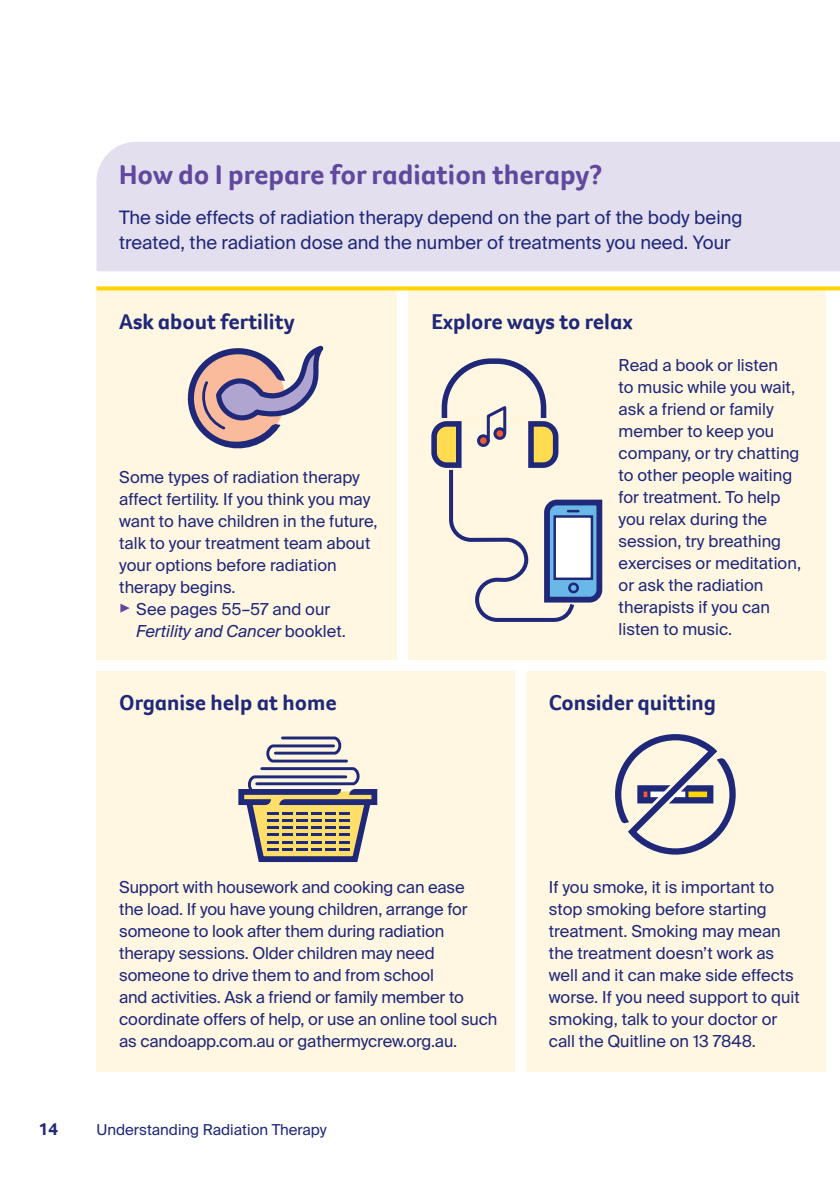
<style>
.page{position:relative;width:840px;height:1191px;background:#fff}
.page>*{position:absolute;margin:0;border:0;box-sizing:border-box;transform-origin:0 0}
.t1{font:700 28px "Foco CC";color:#60489d}
.t2{font:700 22px "Foco CC";color:#1f2879}
.t3{font:18.4px/25px "Suisse Intl";color:#1f2879}
.t4{font:700 18px "Foco CC";color:#1f2879}
.t5{font:16.4px/22px "Suisse Intl";color:#1f2879}
.t6{font:italic 16.4px "Suisse Intl";color:#1f2879}
.t7{font:15px "Suisse Intl";color:#1f2879}
.s1{font-family:"Minion Pro";font-size:19px;color:#60489d}
.s2{font-style:normal}
</style>
<div class="page">
<div style="left:408px;top:290px;width:417px;height:370px;background:#fff7e2"></div>
<div style="left:96px;top:290px;width:301px;height:370px;background:#fff7e2"></div>
<div style="left:96px;top:142px;width:743px;height:129px;background:#e3dfef"></div>
<svg style="left:96px;top:286px;width:743px;height:4px;fill:#ffd400"></svg>
<div style="left:96px;top:671px;width:418px;height:401px;background:#fff7e2"></div>
<div style="left:526px;top:671px;width:299px;height:401px;background:#fff7e2"></div>
<svg style="left:615px;top:734px;width:120px;height:120px"></svg>
<svg style="left:238px;top:736px;width:139px;height:127px"></svg>
<svg style="left:187px;top:345px;width:136px;height:104px"></svg>
<svg style="left:431px;top:358px;width:172px;height:264px"></svg>
<h1 class="t1" style="left:119px;top:156px;width:484px">How do I prepare for radiation therapy?</h1>
<p class="t3" style="left:119px;top:205px;width:624px">The side effects of radiation therapy depend on the part of the body being treated, the radiation dose and the number of treatments you need. Your</p>
<h2 class="t2" style="left:119px;top:307px;width:177px">Ask about fertility</h2>
<p class="t5" style="left:119px;top:466px;width:242px">Some types of radiation therapy</p>
<p class="t5" style="left:119px;top:488px;width:252px">affect fertility. If you think you may</p>
<p class="t5" style="left:119px;top:510px;width:260px">want to have children in the future,</p>
<p class="t5" style="left:119px;top:532px;width:252px">talk to your treatment team about</p>
<p class="t5" style="left:119px;top:554px;width:219px">your options before radiation</p>
<p class="t5" style="left:119px;top:576px;width:118px">therapy begins.</p>
<p class="t5" style="left:119px;top:598px;width:212px"><span class="s1">▶</span> See pages 55–57 and our</p>
<p class="t6" style="left:136px;top:621px;width:211px">Fertility and Cancer <span class="s2">booklet.</span></p>
<h2 class="t2" style="left:119px;top:688px;width:219px">Organise help at home</h2>
<h2 class="t2" style="left:431px;top:307px;width:203px">Explore ways to relax</h2>
<p class="t5" style="left:618px;top:354px;width:184px">Read a book or listen<br>to music while you wait, ask a friend or family member to keep you company, or try chatting to other people waiting for treatment. To help you relax during the session, try breathing exercises or meditation, or ask the radiation therapists if you can listen to music.</p>
<h2 class="t2" style="left:548px;top:688px;width:169px">Consider quitting</h2>
<p class="t5" style="left:119px;top:876px;width:379px">Support with housework and cooking can ease<br>the load. If you have young children, arrange for someone to look after them during radiation therapy sessions. Older children may need someone to drive them to and from school<br>and activities. Ask a friend or family member to coordinate offers of help, or use an online tool such as candoapp.com.au or gathermycrew.org.au.</p>
<p class="t4" style="left:38px;top:1117px;width:21px">14</p>
<p class="t7" style="left:96px;top:1121px;width:232px">Understanding Radiation Therapy</p>
<p class="t5" style="left:548px;top:876px;width:252px">If you smoke, it is important to stop smoking before starting treatment. Smoking may mean the treatment doesn’t work as well and it can make side effects worse. If you need support to quit smoking, talk to your doctor or call the Quitline on 13 7848.</p>
</div>
